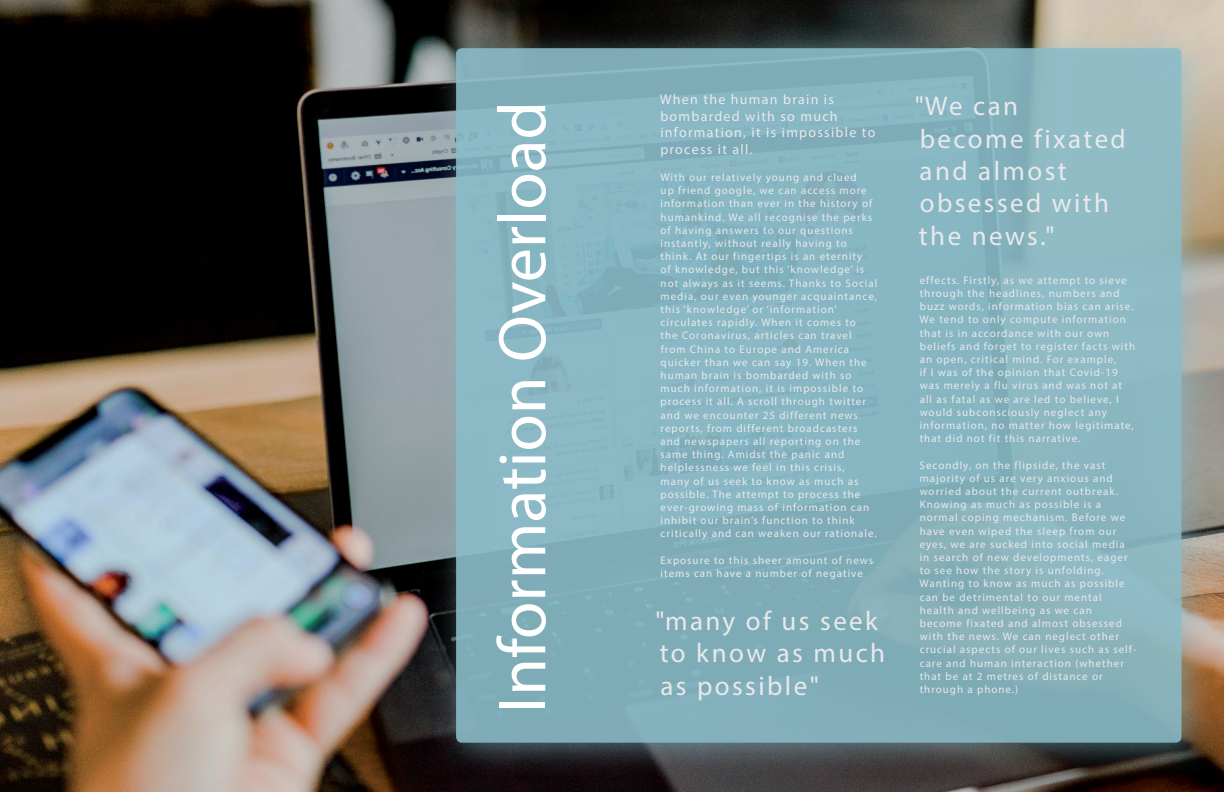
<style>
.page{position:relative;width:1224px;height:792px;background:#fff}
.page>*{position:absolute;margin:0;border:0;box-sizing:border-box;transform-origin:0 0}
.t1{font:68px "Myriad Pro";color:#fff}
.t2{font:27px/32.4px "Myriad Pro";letter-spacing:.09em;color:#e9e9eb}
.t3{font:14px/16.8px "Myriad Pro";letter-spacing:.09em;color:#e9e9eb}
.t4{font:11px/13.2px "Myriad Pro";letter-spacing:.09em;color:#e9e9eb}
</style>
<div class="page">
<img style="left:0;top:0;width:1224px;height:792px">
<div style="left:433px;top:25px;width:784px;height:753px;background:#8abcc9;opacity:.58"></div>
<div style="left:456px;top:48px;width:725px;height:695px;background:#88b6c2;border-radius:6px"></div>
<h1 class="t1" style="left:481px;top:713px;width:613px;rotate:-90deg">Information Overload</h1>
<p class="t3" style="left:660px;top:90px;width:217px">When the human brain is bombarded with so much information, it is impossible to process it all.</p>
<p class="t4" style="left:660px;top:171px;width:219px">With our relatively young and clued<br>up friend google, we can access more information than ever in the history of humankind. We all recognise the perks of having answers to our questions instantly, without really having to think. At our fingertips is an eternity<br>of knowledge, but this ‘knowledge’ is not always as it seems. Thanks to Social media, our even younger acquaintance, this ‘knowledge’ or ‘information’ circulates rapidly. When it comes to<br>the Coronavirus, articles can travel from China to Europe and America quicker than we can say 19. When the human brain is bombarded with so much information, it is impossible to process it all. A scroll through twitter and we encounter 25 different news reports, from different broadcasters and newspapers all reporting on the same thing. Amidst the panic and helplessness we feel in this crisis,<br>many of us seek to know as much as possible. The attempt to process the ever-growing mass of information can inhibit our brain’s function to think critically and can weaken our rationale.</p>
<p class="t4" style="left:661px;top:553px;width:214px">Exposure to this sheer amount of news items can have a number of negative</p>
<h2 class="t2" style="left:656px;top:604px;width:231px">"many of us seek to know as much as possible"</h2>
<h2 class="t2" style="left:915px;top:89px;width:213px">"We can become fixated and almost obsessed with the news."</h2>
<p class="t4" style="left:920px;top:273px;width:217px">effects. Firstly, as we attempt to sieve through the headlines, numbers and buzz words, information bias can arise.<br>We tend to only compute information that is in accordance with our own beliefs and forget to register facts with an open, critical mind. For example,<br>if I was of the opinion that Covid-19 was merely a flu virus and was not at all as fatal as we are led to believe, I would subconsciously neglect any information, no matter how legitimate, that did not fit this narrative.</p>
<p class="t4" style="left:920px;top:458px;width:218px">Secondly, on the flipside, the vast majority of us are very anxious and worried about the current outbreak.<br>Knowing as much as possible is a normal coping mechanism. Before we have even wiped the sleep from our eyes, we are sucked into social media in search of new developments, eager to see how the story is unfolding.<br>Wanting to know as much as possible can be detrimental to our mental health and wellbeing as we can become fixated and almost obsessed with the news. We can neglect other crucial aspects of our lives such as self&shy;care and human interaction (whether that be at 2 metres of distance or through a phone.)</p>
</div>
